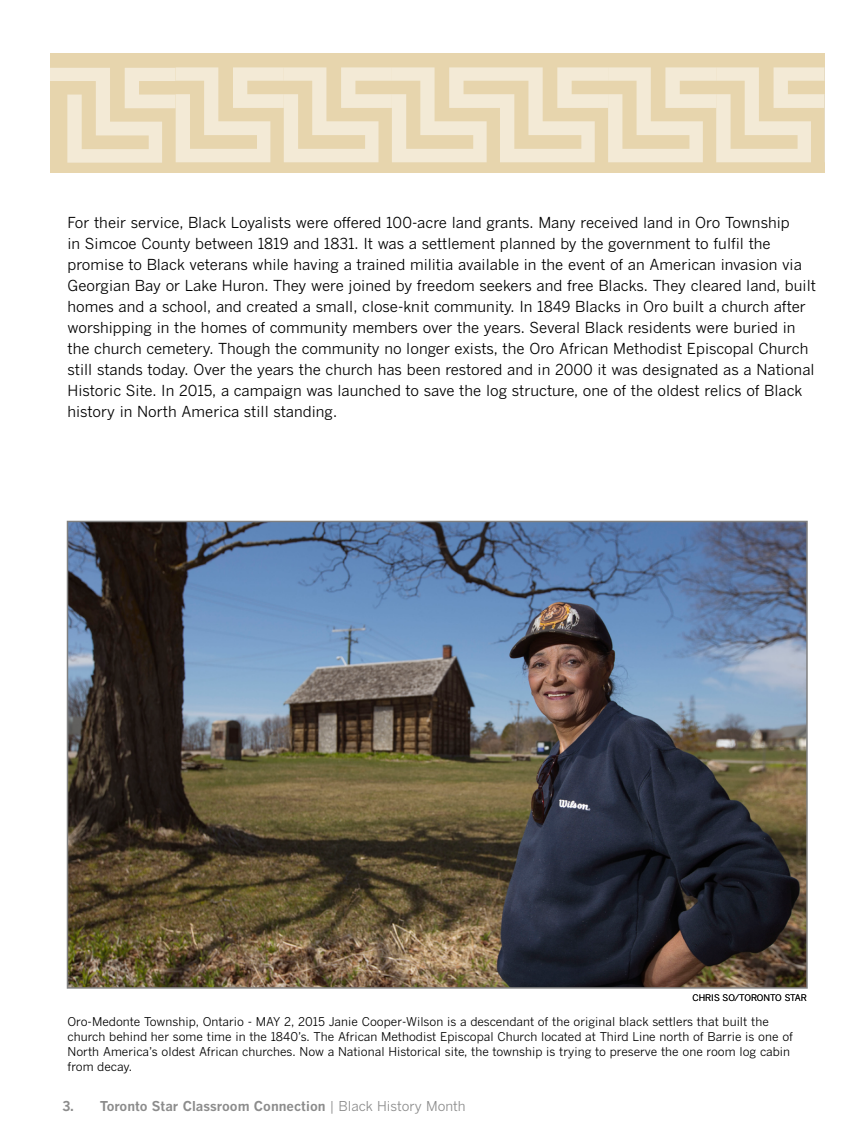
<style>
.page{position:relative;width:864px;height:1148px;background:#fff}
.page>*{position:absolute;margin:0;border:0;box-sizing:border-box;transform-origin:0 0}
.t1{font:15px/21px "Benton Gothic";color:#000}
.t2{font:700 13.5px "Benton Gothic";color:#8c8c8c}
.t3{font:12px/15px "Benton Gothic";color:#000}
.t4{font:9px "Benton Gothic";color:#000}
.s1{font-weight:400}
</style>
<div class="page">
<div style="left:50px;top:53px;width:774px;height:119px;background:#e7d5ad"></div>
<svg style="left:50px;top:67px;width:775px;height:96px"></svg>
<img style="left:70px;top:523px;width:735px;height:462px">
<div style="left:67px;top:520px;width:741px;height:468px;border:2px solid #808080"></div>
<p class="t1" style="left:68px;top:212px;width:750px">For their service, Black Loyalists were offered 100-acre land grants. Many received land in Oro Township<br>in Simcoe County between 1819 and 1831. It was a settlement planned by the government to fulfil the promise to Black veterans while having a trained militia available in the event of an American invasion via Georgian Bay or Lake Huron. They were joined by freedom seekers and free Blacks. They cleared land, built homes and a school, and created a small, close-knit community. In 1849 Blacks in Oro built a church after worshipping in the homes of community members over the years. Several Black residents were buried in the church cemetery. Though the community no longer exists, the Oro African Methodist Episcopal Church still stands today. Over the years the church has been restored and in 2000 it was designated as a National Historic Site. In 2015, a campaign was launched to save the log structure, one of the oldest relics of Black history in North America still standing.</p>
<p class="t4" style="left:693px;top:992px;width:116px">CHRIS SO/TORONTO STAR</p>
<p class="t3" style="left:68px;top:1014px;width:727px">Oro-Medonte Township, Ontario - MAY 2, 2015 Janie Cooper-Wilson is a descendant of the original black settlers that built the church behind her some time in the 1840’s. The African Methodist Episcopal Church located at Third Line north of Barrie is one of North America’s oldest African churches. Now a National Historical site, the township is trying to preserve the one room log cabin from decay.</p>
<p class="t2" style="left:62px;top:1098px;width:405px">3. Toronto Star Classroom Connection <span class="s1">| Black History Month</span></p>
</div>
